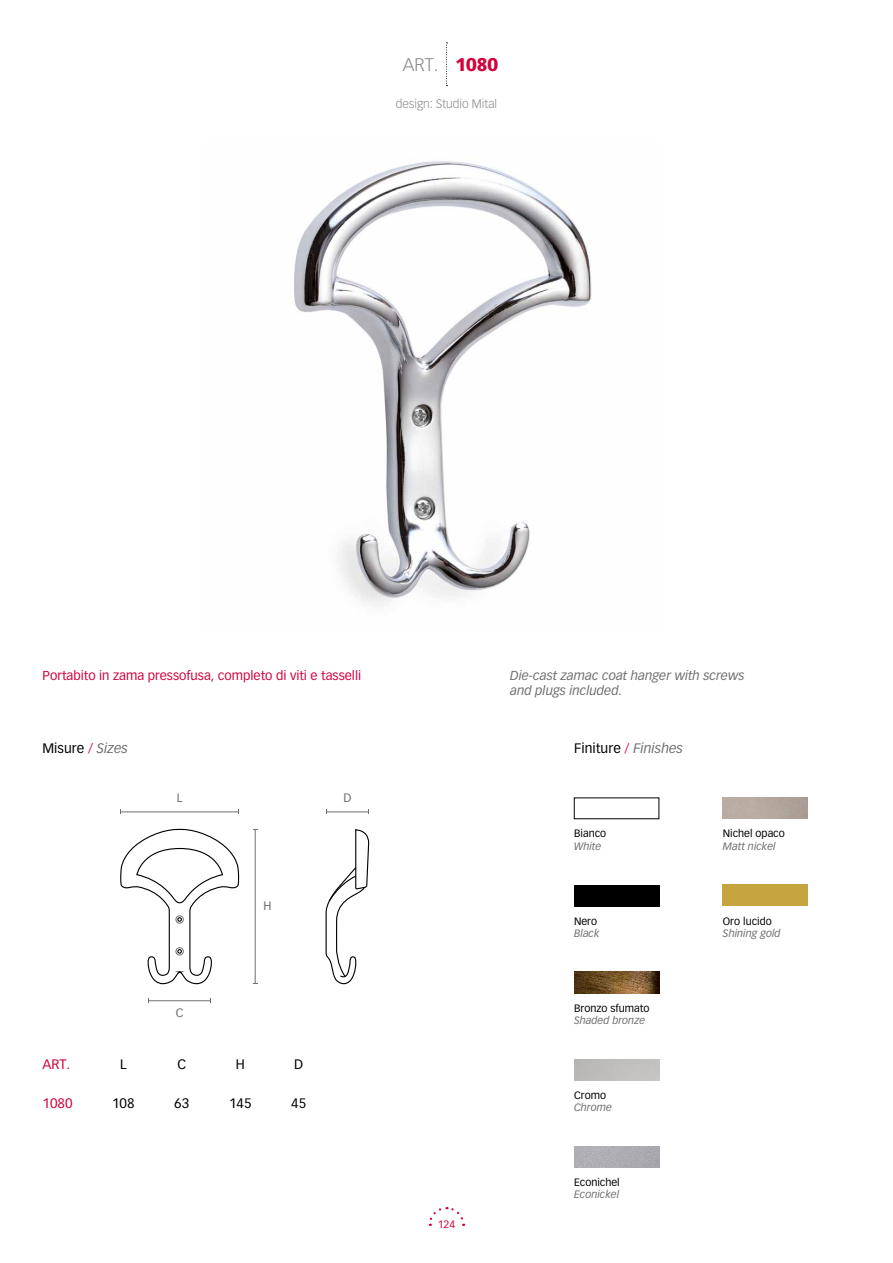
<style>
.page{position:relative;width:893px;height:1263px;background:#fff}
.page>*{position:absolute;margin:0;border:0;box-sizing:border-box;transform-origin:0 0}
.t1{font:300 18px "Vectora LH";color:#878787}
.t2{font:13.5px "Vectora LH";color:#000}
.t3{font:13.5px "Vectora LH";color:#d0043c}
.t4{font:italic 12.75px/15.3px "Vectora LH";color:#706f6f}
.t5{font:12.75px "Vectora LH";color:#d0043c}
.t6{font:300 12px "Vectora LH";color:#878787}
.t7{font:12px "Vectora LH";color:#706f6f}
.t8{font:italic 10.5px "Vectora LH";color:#706f6f}
.t9{font:10.5px "Vectora LH";color:#000}
.t10{font:10.5px "Vectora LH";color:#d0043c}
.s1{font-weight:900;color:#d0043c}
.s2{color:#d0043c}
.s3{font-style:italic;color:#706f6f}
</style>
<div class="page">
<svg style="left:428px;top:1207px;width:37px;height:19px"></svg>
<img style="left:574px;top:972px;width:85px;height:21px">
<div style="left:574px;top:885px;width:85px;height:21px;background:#000"></div>
<img style="left:574px;top:1146px;width:85px;height:21px">
<svg style="left:446px;top:43px;width:1px;height:43px"></svg>
<img style="left:294px;top:161px;width:298px;height:444px">
<div style="left:723px;top:885px;width:85px;height:21px;background:#c6a540"></div>
<hr style="left:121px;top:811px;width:117px;height:1px;background:#706f6f">
<hr style="left:255px;top:829px;width:1px;height:154px;background:#706f6f">
<svg style="left:120px;top:828px;width:120px;height:157px"></svg>
<hr style="left:148px;top:1000px;width:63px;height:1px;background:#706f6f">
<hr style="left:326px;top:811px;width:42px;height:1px;background:#706f6f">
<svg style="left:325px;top:829px;width:44px;height:156px"></svg>
<h1 class="t1" style="left:403px;top:54px;width:97px">ART. <span class="s1">1080</span></h1>
<p class="t6" style="left:396px;top:97px;width:103px">design: Studio Mital</p>
<p class="t5" style="left:43px;top:667px;width:320px">Portabito in zama pressofusa, completo di viti e tasselli</p>
<p class="t4" style="left:510px;top:667px;width:236px">Die-cast zamac coat hanger with screws and plugs included.</p>
<p class="t2" style="left:43px;top:740px;width:87px">Misure <span class="s2">/</span> <span class="s3">Sizes</span></p>
<p class="t7" style="left:177px;top:791px;width:7px">L</p>
<p class="t3" style="left:43px;top:1056px;width:29px">ART.</p>
<p class="t3" style="left:43px;top:1095px;width:32px">1080</p>
<p class="t2" style="left:120px;top:1056px;width:8px">L</p>
<p class="t2" style="left:112px;top:1095px;width:24px">108</p>
<p class="t7" style="left:176px;top:1006px;width:9px">C</p>
<p class="t2" style="left:177px;top:1056px;width:10px">C</p>
<p class="t2" style="left:174px;top:1095px;width:17px">63</p>
<p class="t7" style="left:264px;top:898px;width:10px">H</p>
<p class="t7" style="left:343px;top:791px;width:10px">D</p>
<p class="t2" style="left:236px;top:1056px;width:11px">H</p>
<p class="t2" style="left:229px;top:1095px;width:24px">145</p>
<p class="t2" style="left:294px;top:1056px;width:11px">D</p>
<p class="t2" style="left:291px;top:1095px;width:17px">45</p>
<p class="t10" style="left:438px;top:1218px;width:19px">124</p>
<p class="t2" style="left:574px;top:740px;width:111px">Finiture <span class="s2">/</span> <span class="s3">Finishes</span></p>
<p class="t9" style="left:574px;top:827px;width:34px">Bianco</p>
<p class="t8" style="left:574px;top:840px;width:29px">White</p>
<p class="t9" style="left:574px;top:915px;width:25px">Nero</p>
<p class="t8" style="left:574px;top:927px;width:27px">Black</p>
<p class="t9" style="left:574px;top:1002px;width:77px">Bronzo sfumato</p>
<p class="t8" style="left:574px;top:1014px;width:73px">Shaded bronze</p>
<p class="t9" style="left:574px;top:1089px;width:34px">Cromo</p>
<p class="t8" style="left:574px;top:1102px;width:39px">Chrome</p>
<p class="t9" style="left:574px;top:1176px;width:47px">Econichel</p>
<p class="t8" style="left:574px;top:1189px;width:47px">Econickel</p>
<p class="t9" style="left:723px;top:827px;width:63px">Nichel opaco</p>
<p class="t8" style="left:723px;top:840px;width:54px">Matt nickel</p>
<p class="t9" style="left:723px;top:915px;width:50px">Oro lucido</p>
<p class="t8" style="left:723px;top:928px;width:59px">Shining gold</p>
</div>
